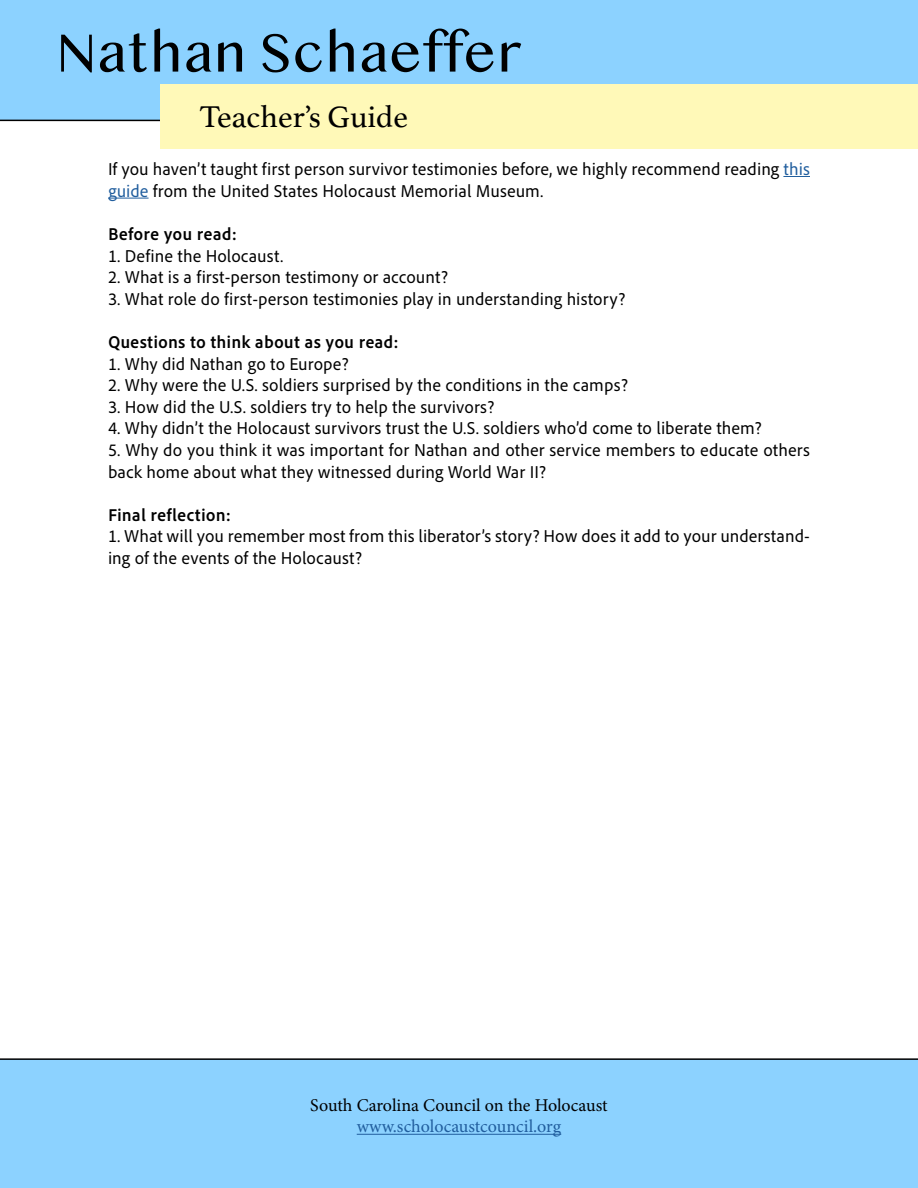
<style>
.page{position:relative;width:918px;height:1188px;background:#fff}
.page>*{position:absolute;margin:0;border:0;box-sizing:border-box;transform-origin:0 0}
.t1{font:57px "Lao MN";color:#000}
.t2{font:31.5px "Athelas";color:#000}
.t3{font:18px/21.6px "Adobe Clean UX";color:#000}
.t4{font:700 18px "Adobe Clean UX";color:#000}
.t5{font:18px "Minion Pro";letter-spacing:-.005em;color:#000}
.t6{font:18px "Minion Pro";letter-spacing:-.005em;color:#215e9e}
.s1{color:#215e9e}
</style>
<div class="page">
<div style="left:0;top:0;width:918px;height:122px;background:#8cd2ff"></div>
<div style="left:161px;top:84px;width:757px;height:65px;background:#fff9b8"></div>
<svg style="left:783px;top:176px;width:27px;height:1px"></svg>
<hr style="left:108px;top:198px;width:41px;height:1px;background:#215e9e">
<div style="left:0;top:1058px;width:918px;height:130px;background:#8cd2ff"></div>
<hr style="left:357px;top:1134px;width:204px;height:1px;background:#215e9e">
<h1 class="t1" style="left:56px;top:19px;width:467px">Nathan Schaeffer</h1>
<h2 class="t2" style="left:200px;top:92px;width:210px">Teacher’s Guide</h2>
<p class="t3" style="left:108px;top:158px;width:704px">If you haven’t taught first person survivor testimonies before, we highly recommend reading <span class="s1">this guide</span> from the United States Holocaust Memorial Museum.</p>
<p class="t4" style="left:108px;top:222px;width:131px">Before you read:</p>
<p class="t3" style="left:108px;top:244px;width:177px">1. Define the Holocaust.</p>
<p class="t3" style="left:108px;top:266px;width:342px">2. What is a first-person testimony or account?</p>
<p class="t3" style="left:108px;top:287px;width:519px">3. What role do first-person testimonies play in understanding history?</p>
<p class="t4" style="left:108px;top:330px;width:292px">Questions to think about as you read:</p>
<p class="t3" style="left:108px;top:352px;width:242px">1. Why did Nathan go to Europe?</p>
<p class="t3" style="left:108px;top:374px;width:522px">2. Why were the U.S. soldiers surprised by the conditions in the camps?</p>
<p class="t3" style="left:108px;top:395px;width:388px">3. How did the U.S. soldiers try to help the survivors?</p>
<p class="t3" style="left:108px;top:417px;width:655px">4. Why didn’t the Holocaust survivors trust the U.S. soldiers who’d come to liberate them?</p>
<p class="t3" style="left:108px;top:439px;width:703px">5. Why do you think it was important for Nathan and other service members to educate others back home about what they witnessed during World War II?</p>
<p class="t4" style="left:108px;top:503px;width:125px">Final reflection:</p>
<p class="t3" style="left:108px;top:525px;width:703px">1. What will you remember most from this liberator’s story? How does it add to your understand&shy;ing of the events of the Holocaust?</p>
<p class="t5" style="left:310px;top:1093px;width:299px">South Carolina Council on the Holocaust</p>
<p class="t6" style="left:357px;top:1115px;width:206px">www.scholocaustcouncil.org</p>
</div>
